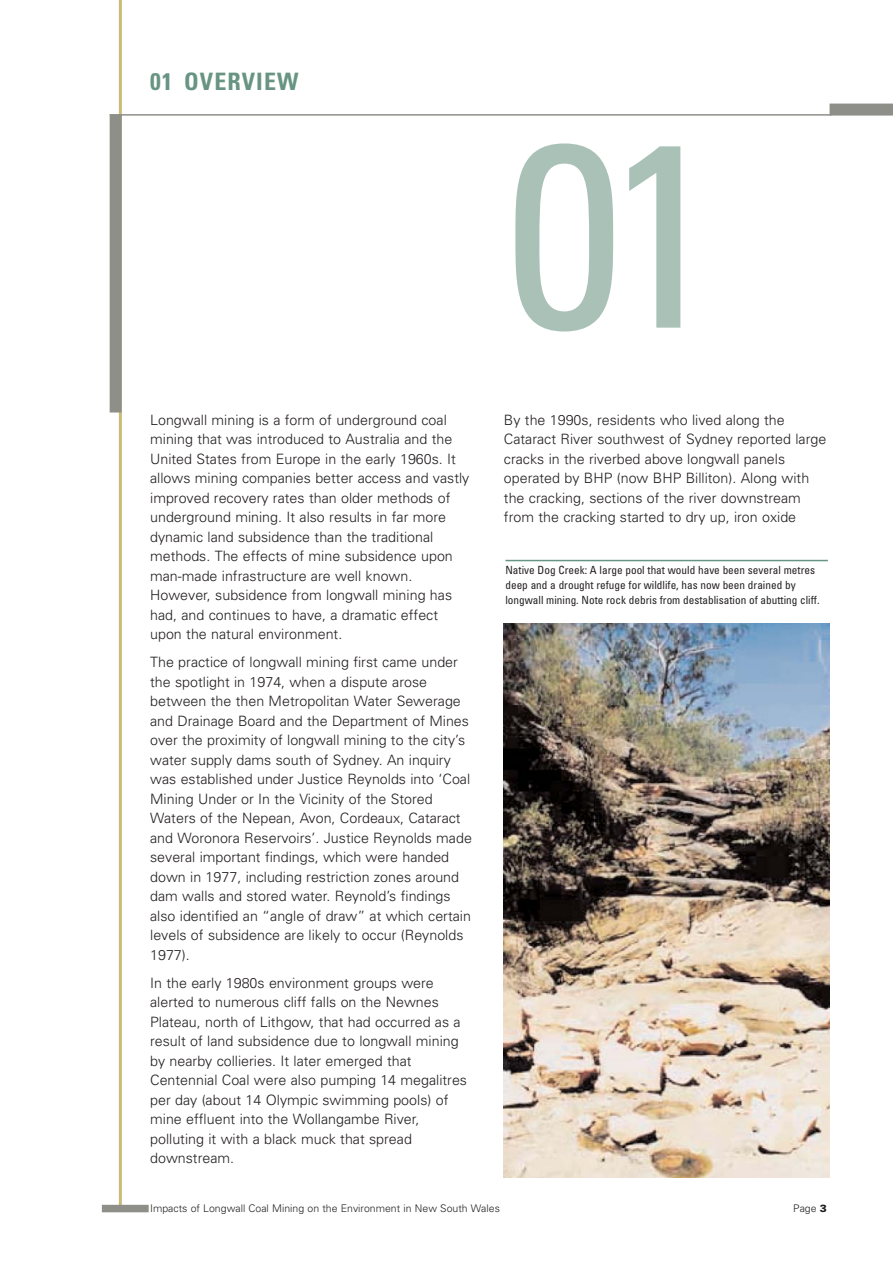
<style>
.page{position:relative;width:893px;height:1263px;background:#fff}
.page>*{position:absolute;margin:0;border:0;box-sizing:border-box;transform-origin:0 0}
.t1{font:condensed 261.15px "Univers";color:#aac1b8}
.t2{font:700 condensed 24px "Univers";letter-spacing:.045em;color:#689483}
.t3{font:300 14.25px/19.5px "Univers";color:#231f20}
.t4{font:condensed 11.25px/15px "Univers";color:#231f20}
.t5{font:300 10.5px "Univers";color:#231f20}
.s1{font-weight:900}
</style>
<div class="page">
<hr style="left:119px;top:0;width:3px;height:1212px;background:#ccba79">
<div style="left:110px;top:114px;width:12px;height:299px;background:#8e8f88"></div>
<div style="left:829px;top:104px;width:63px;height:12px;background:#8e8f88"></div>
<hr style="left:110px;top:114px;width:721px;height:2px;background:#8e8f88">
<div style="left:102px;top:1205px;width:47px;height:7px;background:#8e8f88"></div>
<img style="left:504px;top:624px;width:325px;height:554px">
<hr style="left:505px;top:560px;width:322px;height:1px;background:#689483">
<h2 class="t2" style="left:150px;top:72px;width:150px">01 OVERVIEW</h2>
<h1 class="t1" style="left:506px;top:139px;width:216px">01</h1>
<p class="t3" style="left:150px;top:411px;width:321px">Longwall mining is a form of underground coal mining that was introduced to Australia and the United States from Europe in the early 1960s. It allows mining companies better access and vastly improved recovery rates than older methods of underground mining. It also results in far more dynamic land subsidence than the traditional methods. The effects of mine subsidence upon man-made infrastructure are well known.<br>However, subsidence from longwall mining has had, and continues to have, a dramatic effect upon the natural environment.</p>
<p class="t3" style="left:150px;top:654px;width:323px">The practice of longwall mining first came under the spotlight in 1974, when a dispute arose between the then Metropolitan Water Sewerage and Drainage Board and the Department of Mines over the proximity of longwall mining to the city’s water supply dams south of Sydney. An inquiry was established under Justice Reynolds into ‘Coal Mining Under or In the Vicinity of the Stored Waters of the Nepean, Avon, Cordeaux, Cataract and Woronora Reservoirs’. Justice Reynolds made several important findings, which were handed down in 1977, including restriction zones around dam walls and stored water. Reynold’s findings also identified an “angle of draw” at which certain levels of subsidence are likely to occur (Reynolds 1977).</p>
<p class="t3" style="left:150px;top:974px;width:318px">In the early 1980s environment groups were alerted to numerous cliff falls on the Newnes Plateau, north of Lithgow, that had occurred as a result of land subsidence due to longwall mining by nearby collieries. It later emerged that Centennial Coal were also pumping 14 megalitres per day (about 14 Olympic swimming pools) of mine effluent into the Wollangambe River, polluting it with a black muck that spread downstream.</p>
<p class="t3" style="left:504px;top:411px;width:324px">By the 1990s, residents who lived along the Cataract River southwest of Sydney reported large cracks in the riverbed above longwall panels operated by BHP (now BHP Billiton). Along with the cracking, sections of the river downstream from the cracking started to dry up, iron oxide</p>
<p class="t4" style="left:505px;top:563px;width:315px">Native Dog Creek: A large pool that would have been several metres deep and a drought refuge for wildlife, has now been drained by longwall mining. Note rock debris from destablisation of abutting cliff.</p>
<p class="t5" style="left:150px;top:1205px;width:351px">Impacts of Longwall Coal Mining on the Environment in New South Wales</p>
<p class="t5" style="left:793px;top:1205px;width:35px">Page <span class="s1">3</span></p>
</div>
